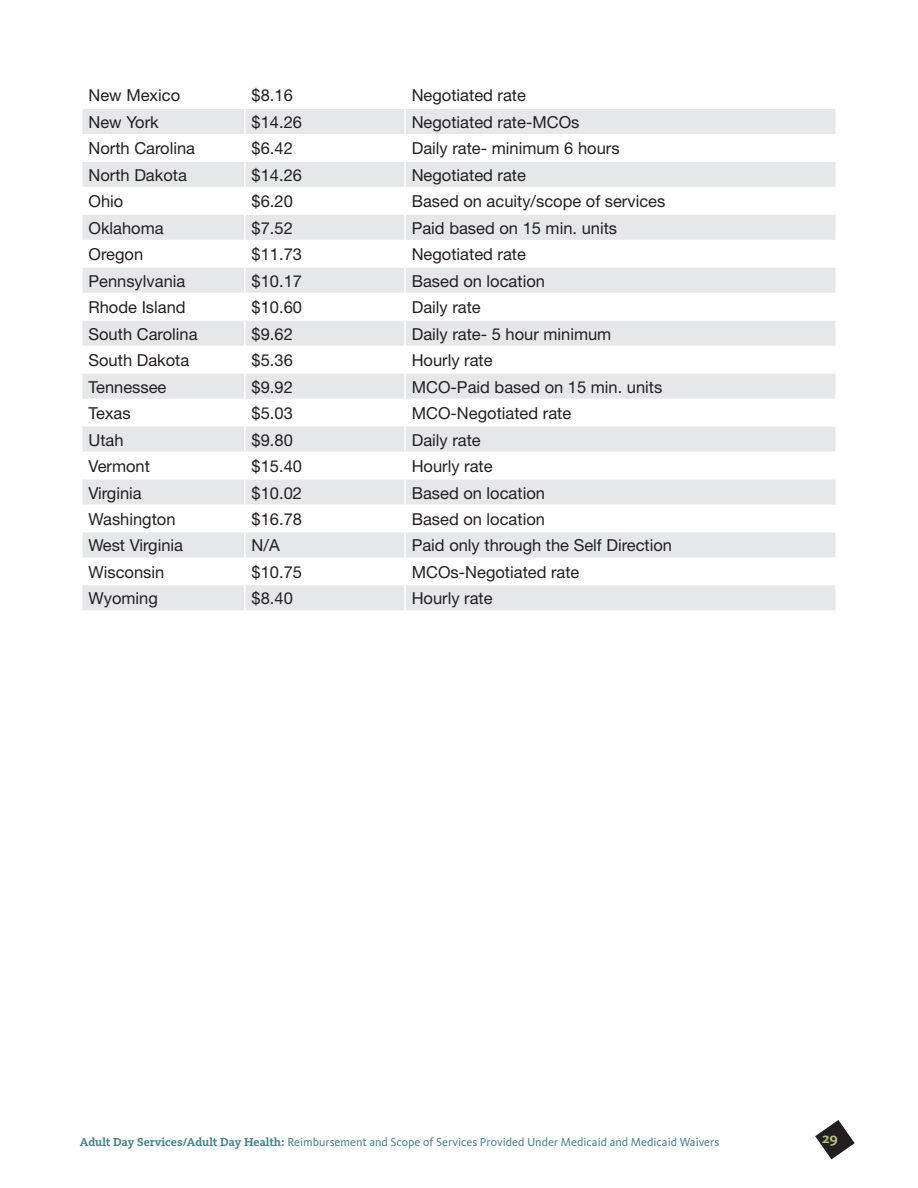
<style>
.page{position:relative;width:918px;height:1188px;background:#fff}
.page>*{position:absolute;margin:0;border:0;box-sizing:border-box;transform-origin:0 0}
.t1{font:16.5px "Helvetica Neue";color:#231f20}
.t2{font:700 15px "Kievit Slab Pro";color:#b2c280}
.t3{font:12px "Kievit OT";color:#48858e}
.s1{font-family:"Kievit Slab Pro";font-weight:700}
</style>
<div class="page">
<svg style="left:815px;top:1120px;width:40px;height:39px"></svg>
<svg style="left:82px;top:109px;width:754px;height:501px"></svg>
<p class="t1" style="left:88px;top:86px;width:93px">New Mexico</p>
<p class="t1" style="left:252px;top:86px;width:43px">$8.16</p>
<p class="t1" style="left:412px;top:86px;width:116px">Negotiated rate</p>
<p class="t1" style="left:88px;top:112px;width:72px">New York</p>
<p class="t1" style="left:252px;top:112px;width:52px">$14.26</p>
<p class="t1" style="left:412px;top:112px;width:169px">Negotiated rate-MCOs</p>
<p class="t1" style="left:88px;top:139px;width:108px">North Carolina</p>
<p class="t1" style="left:252px;top:139px;width:43px">$6.42</p>
<p class="t1" style="left:412px;top:139px;width:209px">Daily rate- minimum 6 hours</p>
<p class="t1" style="left:88px;top:165px;width:100px">North Dakota</p>
<p class="t1" style="left:252px;top:165px;width:52px">$14.26</p>
<p class="t1" style="left:412px;top:165px;width:116px">Negotiated rate</p>
<p class="t1" style="left:88px;top:192px;width:36px">Ohio</p>
<p class="t1" style="left:252px;top:192px;width:43px">$6.20</p>
<p class="t1" style="left:412px;top:192px;width:255px">Based on acuity/scope of services</p>
<p class="t1" style="left:88px;top:218px;width:77px">Oklahoma</p>
<p class="t1" style="left:252px;top:218px;width:43px">$7.52</p>
<p class="t1" style="left:412px;top:218px;width:207px">Paid based on 15 min. units</p>
<p class="t1" style="left:88px;top:245px;width:56px">Oregon</p>
<p class="t1" style="left:252px;top:245px;width:52px">$11.73</p>
<p class="t1" style="left:412px;top:245px;width:116px">Negotiated rate</p>
<p class="t1" style="left:88px;top:271px;width:98px">Pennsylvania</p>
<p class="t1" style="left:252px;top:271px;width:52px">$10.17</p>
<p class="t1" style="left:412px;top:271px;width:135px">Based on location</p>
<p class="t1" style="left:88px;top:298px;width:99px">Rhode Island</p>
<p class="t1" style="left:252px;top:298px;width:52px">$10.60</p>
<p class="t1" style="left:412px;top:298px;width:71px">Daily rate</p>
<p class="t1" style="left:88px;top:324px;width:111px">South Carolina</p>
<p class="t1" style="left:252px;top:324px;width:43px">$9.62</p>
<p class="t1" style="left:412px;top:324px;width:201px">Daily rate- 5 hour minimum</p>
<p class="t1" style="left:88px;top:350px;width:102px">South Dakota</p>
<p class="t1" style="left:252px;top:350px;width:43px">$5.36</p>
<p class="t1" style="left:412px;top:350px;width:82px">Hourly rate</p>
<p class="t1" style="left:88px;top:377px;width:79px">Tennessee</p>
<p class="t1" style="left:252px;top:377px;width:43px">$9.92</p>
<p class="t1" style="left:412px;top:377px;width:252px">MCO-Paid based on 15 min. units</p>
<p class="t1" style="left:88px;top:403px;width:44px">Texas</p>
<p class="t1" style="left:252px;top:403px;width:43px">$5.03</p>
<p class="t1" style="left:412px;top:403px;width:161px">MCO-Negotiated rate</p>
<p class="t1" style="left:88px;top:430px;width:37px">Utah</p>
<p class="t1" style="left:252px;top:430px;width:43px">$9.80</p>
<p class="t1" style="left:412px;top:430px;width:71px">Daily rate</p>
<p class="t1" style="left:88px;top:456px;width:63px">Vermont</p>
<p class="t1" style="left:252px;top:456px;width:52px">$15.40</p>
<p class="t1" style="left:412px;top:456px;width:82px">Hourly rate</p>
<p class="t1" style="left:88px;top:483px;width:55px">Virginia</p>
<p class="t1" style="left:252px;top:483px;width:52px">$10.02</p>
<p class="t1" style="left:412px;top:483px;width:135px">Based on location</p>
<p class="t1" style="left:88px;top:509px;width:89px">Washington</p>
<p class="t1" style="left:252px;top:509px;width:52px">$16.78</p>
<p class="t1" style="left:412px;top:509px;width:135px">Based on location</p>
<p class="t1" style="left:88px;top:536px;width:96px">West Virginia</p>
<p class="t1" style="left:252px;top:536px;width:30px">N/A</p>
<p class="t1" style="left:412px;top:536px;width:262px">Paid only through the Self Direction</p>
<p class="t1" style="left:88px;top:562px;width:77px">Wisconsin</p>
<p class="t1" style="left:252px;top:562px;width:52px">$10.75</p>
<p class="t1" style="left:412px;top:562px;width:169px">MCOs-Negotiated rate</p>
<p class="t1" style="left:88px;top:589px;width:71px">Wyoming</p>
<p class="t1" style="left:252px;top:589px;width:43px">$8.40</p>
<p class="t1" style="left:412px;top:589px;width:82px">Hourly rate</p>
<p class="t3" style="left:80px;top:1135px;width:641px"><span class="s1">Adult Day Services/Adult Day Health:</span> Reimbursement and Scope of Services Provided Under Medicaid and Medicaid Waivers</p>
<p class="t2" style="left:822px;top:1129px;width:18px">29</p>
</div>
